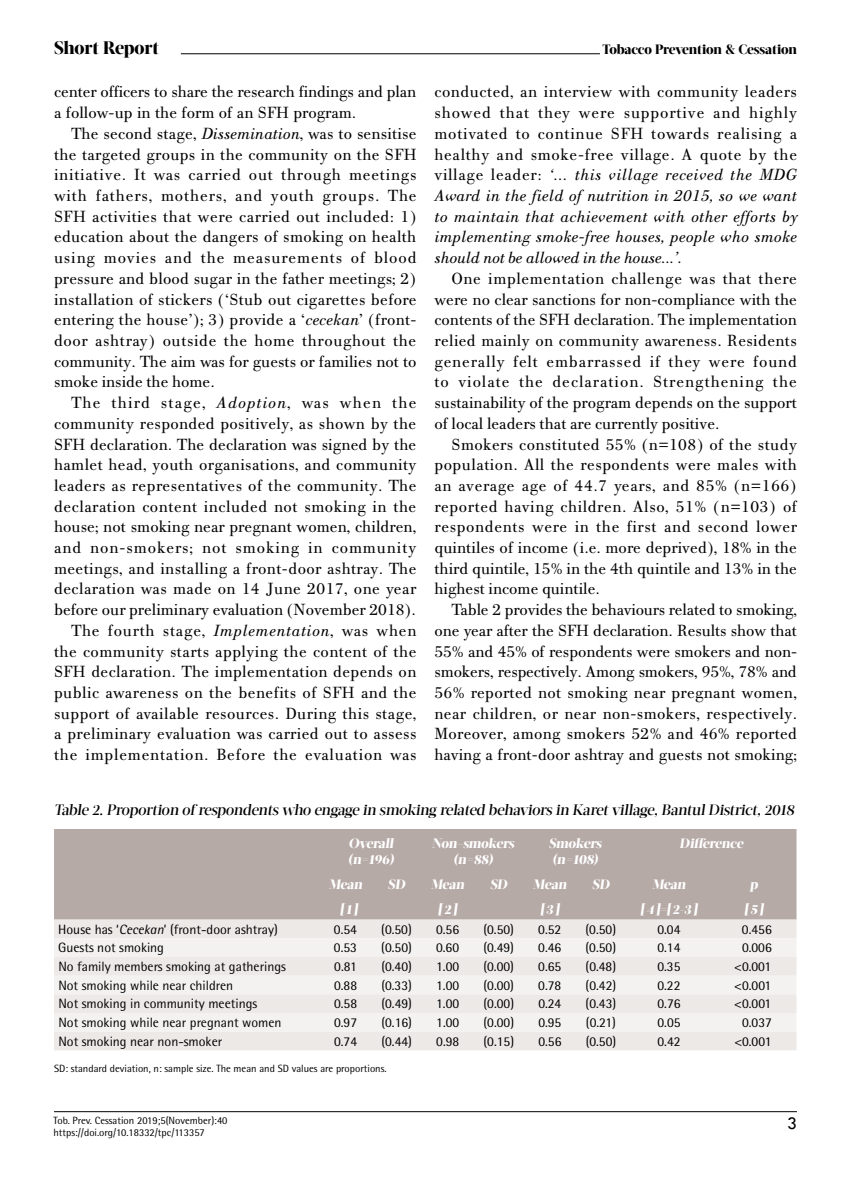
<style>
.page{position:relative;width:851px;height:1191px;background:#fff}
.page>*{position:absolute;margin:0;border:0;box-sizing:border-box;transform-origin:0 0}
.t1{font:800 18px "Acta Display W04";letter-spacing:-.01em;color:#000}
.t2{font:18px "Tw Cen";color:#000}
.t3{font:17.25px/20.7px "PF Bodoni Text";letter-spacing:.02em;color:#000;text-align:justify}
.t4{font:italic 17.25px/20.7px "PF Bodoni Text";color:#000;text-align:justify}
.t5{font:17.25px/20.7px "PF Bodoni Text";letter-spacing:-.005em;color:#000}
.t6{font:500 15px "Acta Display W04";color:#000}
.t7{font:13.5px "Rotis Semi Sans Hel";color:#000}
.t8{font:800 13.5px/16.2px "Acta Display W04";color:#fff}
.t9{font:800 13.5px "Acta Display W04";letter-spacing:-.01em;color:#000}
.t10{font:10.5px/12.6px "Rotis Semi Sans Hel";color:#000}
.s1{font-style:italic}
.s2{font-style:normal}
</style>
<div class="page">
<hr style="left:181px;top:53px;width:419px;height:1px;background:#000">
<hr style="left:54px;top:1111px;width:742px;height:1px;background:#000">
<div style="left:54px;top:829px;width:742px;height:90px;background:#b6aaa7"></div>
<div style="left:54px;top:919px;width:742px;height:131px;background:#ece9e7"></div>
<svg style="left:54px;top:938px;width:742px;height:93px;fill:#f4f2f1"></svg>
<p class="t1" style="left:54px;top:36px;width:107px">Short Report</p>
<p class="t9" style="left:602px;top:41px;width:196px">Tobacco Prevention &amp; Cessation</p>
<p class="t5" style="left:54px;top:82px;width:364px">center officers to share the research findings and plan a follow-up in the form of an SFH program.</p>
<p class="t3" style="left:54px;top:123px;width:364px;text-indent:17px">The second stage, <span class="s1">Dissemination</span>, was to sensitise the targeted groups in the community on the SFH initiative. It was carried out through meetings with fathers, mothers, and youth groups. The SFH activities that were carried out included: 1) education about the dangers of smoking on health using movies and the measurements of blood pressure and blood sugar in the father meetings; 2) installation of stickers (‘Stub out cigarettes before entering the house’); 3) provide a ‘<span class="s1">cecekan</span>’ (front&shy;door ashtray) outside the home throughout the community. The aim was for guests or families not to smoke inside the home.</p>
<p class="t3" style="left:54px;top:392px;width:364px;text-align:right">The third stage, <span class="s1">Adoption</span>, was when the community responded positively, as shown by the SFH declaration. The declaration was signed by the hamlet head, youth organisations, and community leaders as representatives of the community. The declaration content included not smoking in the house; not smoking near pregnant women, children, and non-smokers; not smoking in community meetings, and installing a front-door ashtray. The declaration was made on 14 June 2017, one year before our preliminary evaluation (November 2018).<br>The fourth stage, <span class="s1">Implementation</span>, was when the community starts applying the content of the SFH declaration. The implementation depends on public awareness on the benefits of SFH and the support of available resources. During this stage, a preliminary evaluation was carried out to assess the implementation. Before the evaluation was</p>
<p class="t4" style="left:434px;top:82px;width:364px"><span class="s2">conducted, an interview with community leaders showed that they were supportive and highly motivated to continue SFH towards realising a healthy and smoke-free village. A quote by the village leader:</span> ‘... this village received the MDG Award in the field of nutrition in 2015, so we want to maintain that achievement with other efforts by implementing smoke-free houses, people who smoke should not be allowed in the house...’.</p>
<p class="t3" style="left:434px;top:268px;width:364px;text-indent:17px">One implementation challenge was that there were no clear sanctions for non-compliance with the contents of the SFH declaration. The implementation relied mainly on community awareness. Residents generally felt embarrassed if they were found to violate the declaration. Strengthening the sustainability of the program depends on the support of local leaders that are currently positive.</p>
<p class="t3" style="left:434px;top:434px;width:364px;text-indent:17px">Smokers constituted 55% (n=108) of the study population. All the respondents were males with an average age of 44.7 years, and 85% (n=166) reported having children. Also, 51% (n=103) of respondents were in the first and second lower quintiles of income (i.e. more deprived), 18% in the third quintile, 15% in the 4th quintile and 13% in the highest income quintile.</p>
<p class="t3" style="left:434px;top:599px;width:364px;text-indent:17px">Table 2 provides the behaviours related to smoking, one year after the SFH declaration. Results show that 55% and 45% of respondents were smokers and non&shy;smokers, respectively. Among smokers, 95%, 78% and 56% reported not smoking near pregnant women, near children, or near non-smokers, respectively.<br>Moreover, among smokers 52% and 46% reported having a front-door ashtray and guests not smoking;</p>
<p class="t6" style="left:54px;top:801px;width:744px">Table 2.Proportion of respondents who engage in smoking related behaviors in Karet village,BantulDistrict,2018</p>
<p class="t8" style="left:348px;top:835px;width:50px">Overall (n=196)</p>
<p class="t8" style="left:432px;top:835px;width:86px;text-align:center">Non-smokers (n=88)</p>
<p class="t8" style="left:548px;top:835px;width:57px">Smokers (n=108)</p>
<p class="t8" style="left:679px;top:835px;width:67px">Difference</p>
<p class="t8" style="left:329px;top:876px;width:37px">Mean</p>
<p class="t8" style="left:388px;top:876px;width:21px">SD</p>
<p class="t8" style="left:431px;top:876px;width:37px">Mean</p>
<p class="t8" style="left:490px;top:876px;width:21px">SD</p>
<p class="t8" style="left:533px;top:876px;width:37px">Mean</p>
<p class="t8" style="left:592px;top:876px;width:21px">SD</p>
<p class="t8" style="left:652px;top:876px;width:37px">Mean</p>
<p class="t8" style="left:749px;top:876px;width:12px">p</p>
<p class="t8" style="left:340px;top:901px;width:22px">[1]</p>
<p class="t8" style="left:438px;top:901px;width:23px">[2 ]</p>
<p class="t8" style="left:540px;top:901px;width:23px">[3 ]</p>
<p class="t8" style="left:640px;top:901px;width:61px">[4 ]=[2-3 ]</p>
<p class="t8" style="left:744px;top:901px;width:23px">[5 ]</p>
<p class="t7" style="left:58px;top:921px;width:221px">House has ‘<span class="s1">Cecekan</span>’ (front-door ashtray)</p>
<p class="t7" style="left:334px;top:921px;width:25px">0.54</p>
<p class="t7" style="left:381px;top:921px;width:32px">(0.50)</p>
<p class="t7" style="left:436px;top:921px;width:25px">0.56</p>
<p class="t7" style="left:483px;top:921px;width:32px">(0.50)</p>
<p class="t7" style="left:538px;top:921px;width:25px">0.52</p>
<p class="t7" style="left:585px;top:921px;width:32px">(0.50)</p>
<p class="t7" style="left:657px;top:921px;width:25px">0.04</p>
<p class="t7" style="left:741px;top:921px;width:31px">0.456</p>
<p class="t7" style="left:58px;top:939px;width:107px">Guests not smoking</p>
<p class="t7" style="left:334px;top:939px;width:25px">0.53</p>
<p class="t7" style="left:381px;top:939px;width:32px">(0.50)</p>
<p class="t7" style="left:436px;top:939px;width:25px">0.60</p>
<p class="t7" style="left:483px;top:939px;width:32px">(0.49)</p>
<p class="t7" style="left:538px;top:939px;width:25px">0.46</p>
<p class="t7" style="left:585px;top:939px;width:32px">(0.50)</p>
<p class="t7" style="left:657px;top:939px;width:25px">0.14</p>
<p class="t7" style="left:741px;top:939px;width:31px">0.006</p>
<p class="t7" style="left:58px;top:958px;width:229px">No family members smoking at gatherings</p>
<p class="t7" style="left:334px;top:958px;width:24px">0.81</p>
<p class="t7" style="left:381px;top:958px;width:32px">(0.40)</p>
<p class="t7" style="left:436px;top:958px;width:25px">1.00</p>
<p class="t7" style="left:483px;top:958px;width:32px">(0.00)</p>
<p class="t7" style="left:538px;top:958px;width:25px">0.65</p>
<p class="t7" style="left:585px;top:958px;width:32px">(0.48)</p>
<p class="t7" style="left:657px;top:958px;width:25px">0.35</p>
<p class="t7" style="left:734px;top:958px;width:39px">&lt;0.001</p>
<p class="t7" style="left:58px;top:977px;width:176px">Not smoking while near children</p>
<p class="t7" style="left:334px;top:977px;width:25px">0.88</p>
<p class="t7" style="left:381px;top:977px;width:32px">(0.33)</p>
<p class="t7" style="left:436px;top:977px;width:25px">1.00</p>
<p class="t7" style="left:483px;top:977px;width:32px">(0.00)</p>
<p class="t7" style="left:538px;top:977px;width:25px">0.78</p>
<p class="t7" style="left:585px;top:977px;width:32px">(0.42)</p>
<p class="t7" style="left:657px;top:977px;width:25px">0.22</p>
<p class="t7" style="left:734px;top:977px;width:39px">&lt;0.001</p>
<p class="t7" style="left:58px;top:995px;width:200px">Not smoking in community meetings</p>
<p class="t7" style="left:334px;top:995px;width:25px">0.58</p>
<p class="t7" style="left:381px;top:995px;width:32px">(0.49)</p>
<p class="t7" style="left:436px;top:995px;width:25px">1.00</p>
<p class="t7" style="left:483px;top:995px;width:32px">(0.00)</p>
<p class="t7" style="left:538px;top:995px;width:25px">0.24</p>
<p class="t7" style="left:585px;top:995px;width:32px">(0.43)</p>
<p class="t7" style="left:657px;top:995px;width:25px">0.76</p>
<p class="t7" style="left:734px;top:995px;width:39px">&lt;0.001</p>
<p class="t7" style="left:58px;top:1014px;width:224px">Not smoking while near pregnant women</p>
<p class="t7" style="left:334px;top:1014px;width:25px">0.97</p>
<p class="t7" style="left:381px;top:1014px;width:32px">(0.16)</p>
<p class="t7" style="left:436px;top:1014px;width:25px">1.00</p>
<p class="t7" style="left:483px;top:1014px;width:32px">(0.00)</p>
<p class="t7" style="left:538px;top:1014px;width:25px">0.95</p>
<p class="t7" style="left:586px;top:1014px;width:32px">(0.21)</p>
<p class="t7" style="left:657px;top:1014px;width:25px">0.05</p>
<p class="t7" style="left:742px;top:1014px;width:31px">0.037</p>
<p class="t7" style="left:58px;top:1033px;width:165px">Not smoking near non-smoker</p>
<p class="t7" style="left:334px;top:1033px;width:25px">0.74</p>
<p class="t7" style="left:381px;top:1033px;width:32px">(0.44)</p>
<p class="t7" style="left:436px;top:1033px;width:25px">0.98</p>
<p class="t7" style="left:483px;top:1033px;width:32px">(0.15)</p>
<p class="t7" style="left:538px;top:1033px;width:25px">0.56</p>
<p class="t7" style="left:585px;top:1033px;width:32px">(0.50)</p>
<p class="t7" style="left:657px;top:1033px;width:25px">0.42</p>
<p class="t7" style="left:734px;top:1033px;width:39px">&lt;0.001</p>
<p class="t10" style="left:54px;top:1062px;width:334px">SD: standard deviation, n: sample size. The mean and SD values are proportions.</p>
<p class="t10" style="left:53px;top:1113px;width:175px">Tob. Prev. Cessation 2019;5(November):40 https://doi.org/10.18332/tpc/113357</p>
<p class="t2" style="left:786px;top:1112px;width:11px">3</p>
</div>
